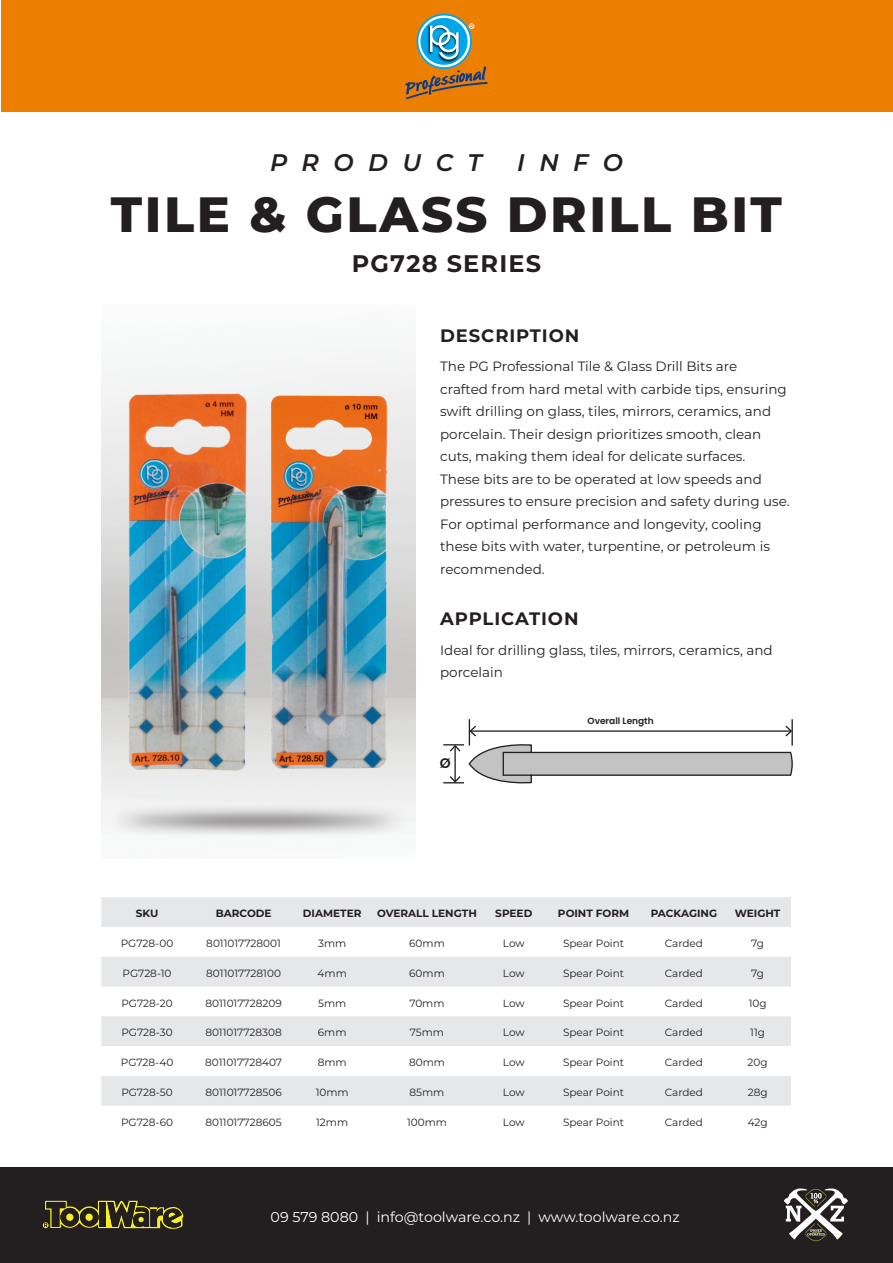
<style>
.page{position:relative;width:893px;height:1263px;background:#fff}
.page>*{position:absolute;margin:0;border:0;box-sizing:border-box;transform-origin:0 0}
.t1{font:800 49.5px "Montserrat";letter-spacing:.05em;color:#231f20}
.t2{font:italic 600 24px "Montserrat";letter-spacing:.6em;color:#231f20}
.t3{font:700 24px "Montserrat";letter-spacing:.05em;color:#231f20}
.t4{font:700 18px "Montserrat";letter-spacing:.05em;color:#231f20}
.t5{font:14.25px "Montserrat";color:#fff}
.t6{font:600 13.95px "Poppins";color:#231f20}
.Body_Text{font:13.5px/22.5px "Montserrat";color:#231f20}
.Body_Text-2{font:10.5px "Montserrat";color:#231f20}
.Paragraph_Style_1{font:700 10.5px "Montserrat";color:#231f20}
.t7{font:600 9px "Poppins";color:#231f20}
</style>
<div class="page">
<div style="left:0;top:1167px;width:893px;height:96px;background:#231f20"></div>
<svg style="left:43px;top:1200px;width:141px;height:29px"></svg>
<svg style="left:784px;top:1188px;width:64px;height:53px"></svg>
<div style="left:1px;top:1px;width:891px;height:111px;background:#ec7f00"></div>
<svg style="left:405px;top:16px;width:83px;height:83px"></svg>
<svg style="left:101px;top:897px;width:690px;height:209px;fill:#e6e7e9"></svg>
<img style="left:126px;top:373px;width:122px;height:417px">
<img style="left:268px;top:373px;width:122px;height:417px">
<svg style="left:443px;top:719px;width:350px;height:65px"></svg>
<p class="t2" style="left:270px;top:145px;width:213px">PRODUCT</p>
<p class="t2" style="left:517px;top:145px;width:107px">INFO</p>
<p class="t1" style="left:111px;top:178px;width:673px">TILE &amp; GLASS DRILL BIT</p>
<p class="t3" style="left:352px;top:246px;width:191px">PG728 SERIES</p>
<p class="t4" style="left:440px;top:322px;width:141px">DESCRIPTION</p>
<p class="Body_Text" style="left:440px;top:355px;width:351px">The PG Professional Tile &amp; Glass Drill Bits are<br>crafted from hard metal with carbide tips, ensuring swift drilling on glass, tiles, mirrors, ceramics, and porcelain. Their design prioritizes smooth, clean cuts, making them ideal for delicate surfaces.<br>These bits are to be operated at low speeds and pressures to ensure precision and safety during use.<br>For optimal performance and longevity, cooling these bits with water, turpentine, or petroleum is recommended.</p>
<p class="t4" style="left:440px;top:605px;width:140px">APPLICATION</p>
<p class="Body_Text" style="left:440px;top:638px;width:334px">Ideal for drilling glass, tiles, mirrors, ceramics, and porcelain</p>
<p class="t6" style="left:440px;top:755px;width:12px">Ø</p>
<p class="t7" style="left:588px;top:716px;width:68px">Overall Length</p>
<p class="Paragraph_Style_1" style="left:136px;top:906px;width:24px">SKU</p>
<p class="Paragraph_Style_1" style="left:216px;top:906px;width:57px">BARCODE</p>
<p class="Paragraph_Style_1" style="left:303px;top:906px;width:60px">DIAMETER</p>
<p class="Paragraph_Style_1" style="left:377px;top:906px;width:101px">OVERALL LENGTH</p>
<p class="Paragraph_Style_1" style="left:495px;top:906px;width:39px">SPEED</p>
<p class="Paragraph_Style_1" style="left:558px;top:906px;width:73px">POINT FORM</p>
<p class="Paragraph_Style_1" style="left:651px;top:906px;width:68px">PACKAGING</p>
<p class="Paragraph_Style_1" style="left:735px;top:906px;width:47px">WEIGHT</p>
<p class="Body_Text-2" style="left:121px;top:936px;width:54px">PG728-00</p>
<p class="Body_Text-2" style="left:206px;top:936px;width:76px">8011017728001</p>
<p class="Body_Text-2" style="left:318px;top:936px;width:30px">3mm</p>
<p class="Body_Text-2" style="left:409px;top:936px;width:37px">60mm</p>
<p class="Body_Text-2" style="left:503px;top:936px;width:23px">Low</p>
<p class="Body_Text-2" style="left:563px;top:936px;width:63px">Spear Point</p>
<p class="Body_Text-2" style="left:665px;top:936px;width:40px">Carded</p>
<p class="Body_Text-2" style="left:751px;top:936px;width:14px">7g</p>
<p class="Body_Text-2" style="left:122px;top:966px;width:51px">PG728-10</p>
<p class="Body_Text-2" style="left:206px;top:966px;width:76px">8011017728100</p>
<p class="Body_Text-2" style="left:318px;top:966px;width:31px">4mm</p>
<p class="Body_Text-2" style="left:409px;top:966px;width:37px">60mm</p>
<p class="Body_Text-2" style="left:503px;top:966px;width:23px">Low</p>
<p class="Body_Text-2" style="left:563px;top:966px;width:63px">Spear Point</p>
<p class="Body_Text-2" style="left:665px;top:966px;width:40px">Carded</p>
<p class="Body_Text-2" style="left:751px;top:966px;width:14px">7g</p>
<p class="Body_Text-2" style="left:121px;top:995px;width:53px">PG728-20</p>
<p class="Body_Text-2" style="left:205px;top:995px;width:78px">8011017728209</p>
<p class="Body_Text-2" style="left:318px;top:995px;width:30px">5mm</p>
<p class="Body_Text-2" style="left:409px;top:995px;width:37px">70mm</p>
<p class="Body_Text-2" style="left:503px;top:995px;width:23px">Low</p>
<p class="Body_Text-2" style="left:563px;top:995px;width:63px">Spear Point</p>
<p class="Body_Text-2" style="left:665px;top:995px;width:40px">Carded</p>
<p class="Body_Text-2" style="left:749px;top:995px;width:19px">10g</p>
<p class="Body_Text-2" style="left:121px;top:1025px;width:53px">PG728-30</p>
<p class="Body_Text-2" style="left:205px;top:1025px;width:78px">8011017728308</p>
<p class="Body_Text-2" style="left:318px;top:1025px;width:30px">6mm</p>
<p class="Body_Text-2" style="left:410px;top:1025px;width:36px">75mm</p>
<p class="Body_Text-2" style="left:503px;top:1025px;width:23px">Low</p>
<p class="Body_Text-2" style="left:563px;top:1025px;width:63px">Spear Point</p>
<p class="Body_Text-2" style="left:665px;top:1025px;width:40px">Carded</p>
<p class="Body_Text-2" style="left:750px;top:1025px;width:16px">11g</p>
<p class="Body_Text-2" style="left:121px;top:1055px;width:54px">PG728-40</p>
<p class="Body_Text-2" style="left:205px;top:1055px;width:78px">8011017728407</p>
<p class="Body_Text-2" style="left:318px;top:1055px;width:30px">8mm</p>
<p class="Body_Text-2" style="left:409px;top:1055px;width:37px">80mm</p>
<p class="Body_Text-2" style="left:503px;top:1055px;width:23px">Low</p>
<p class="Body_Text-2" style="left:563px;top:1055px;width:63px">Spear Point</p>
<p class="Body_Text-2" style="left:665px;top:1055px;width:40px">Carded</p>
<p class="Body_Text-2" style="left:748px;top:1055px;width:22px">20g</p>
<p class="Body_Text-2" style="left:121px;top:1085px;width:53px">PG728-50</p>
<p class="Body_Text-2" style="left:205px;top:1085px;width:78px">8011017728506</p>
<p class="Body_Text-2" style="left:316px;top:1085px;width:35px">10mm</p>
<p class="Body_Text-2" style="left:410px;top:1085px;width:36px">85mm</p>
<p class="Body_Text-2" style="left:503px;top:1085px;width:23px">Low</p>
<p class="Body_Text-2" style="left:563px;top:1085px;width:63px">Spear Point</p>
<p class="Body_Text-2" style="left:665px;top:1085px;width:40px">Carded</p>
<p class="Body_Text-2" style="left:748px;top:1085px;width:21px">28g</p>
<p class="Body_Text-2" style="left:121px;top:1115px;width:53px">PG728-60</p>
<p class="Body_Text-2" style="left:205px;top:1115px;width:78px">8011017728605</p>
<p class="Body_Text-2" style="left:316px;top:1115px;width:34px">12mm</p>
<p class="Body_Text-2" style="left:407px;top:1115px;width:41px">100mm</p>
<p class="Body_Text-2" style="left:503px;top:1115px;width:23px">Low</p>
<p class="Body_Text-2" style="left:563px;top:1115px;width:63px">Spear Point</p>
<p class="Body_Text-2" style="left:665px;top:1115px;width:40px">Carded</p>
<p class="Body_Text-2" style="left:748px;top:1115px;width:21px">42g</p>
<p class="t5" style="left:271px;top:1207px;width:411px">09 579 8080 | info@toolware.co.nz | www.toolware.co.nz</p>
</div>
